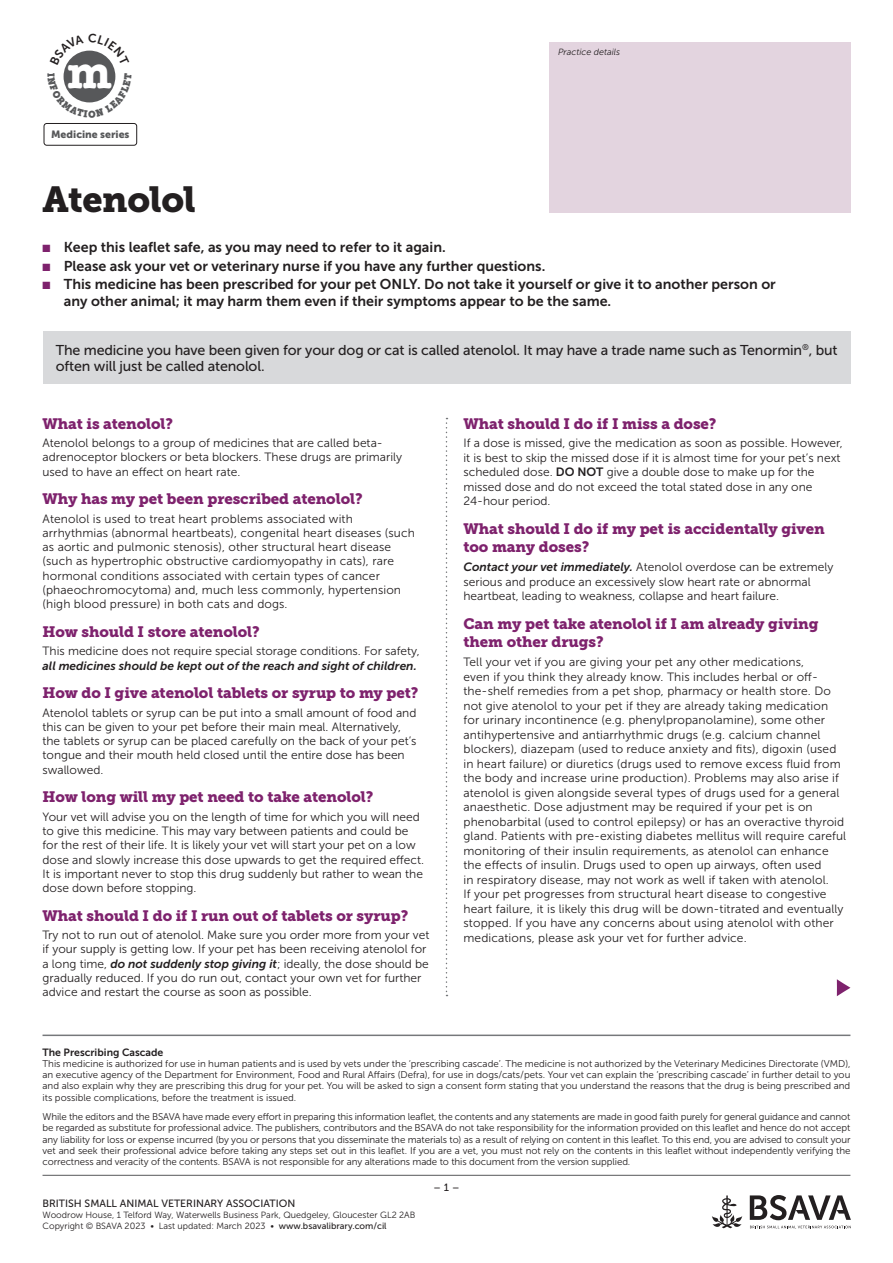
<style>
.page{position:relative;width:893px;height:1263px;background:#fff}
.page>*{position:absolute;margin:0;border:0;box-sizing:border-box;transform-origin:0 0}
.t1{font:700 44.85px "American Typewriter ITC Pro";color:#fff}
.t2{font:36px "Museo Slab 900";letter-spacing:-.01em;color:#231f20}
.t3{font:15px/18.3px "Museo Slab 900";letter-spacing:-.005em;color:#7e226d}
.t4{font:14.25px/16.5px "Museo Sans 700";color:#231f20}
.t5{font:14.25px/16.5px "Museo Sans 500";letter-spacing:-.01em;color:#231f20}
.t6{font:12px/14.5px "Museo Sans 300";letter-spacing:.005em;color:#231f20}
.t7{font:italic 12px "Museo Sans 700";color:#231f20}
.t8{font:10.5px "Museo Sans 500";color:#231f20}
.t9{font:10.5px "Museo Sans 700";color:#231f20}
.t10{font:10.5px "Museo Sans 900";color:#57585a}
.t11{font:9.75px/11.2px "Museo Sans 300";letter-spacing:-.01em;color:#231f20;text-align:justify}
.t12{font:9px/10.8px "Museo Sans 300";color:#231f20}
.t13{font:italic 9px "Museo Sans 300";color:#231f20}
.s1{color:#7e226d}
.s2{font-family:"Museo Sans 700";font-style:italic}
.s3{font-family:"Museo Sans 700"}
.s4{font-family:"Museo Sans 500"}
</style>
<div class="page">
<hr style="left:43px;top:1034px;width:807px;height:2px;background:#76787b">
<svg style="left:750px;top:1195px;width:101px;height:25px"></svg>
<svg style="left:750px;top:1226px;width:101px;height:2px"></svg>
<svg style="left:712px;top:1195px;width:30px;height:33px"></svg>
<hr style="left:43px;top:1175px;width:807px;height:1px;background:#57585a">
<div style="left:43px;top:332px;width:807px;height:52px;background:#d8d9db"></div>
<svg style="left:446px;top:418px;width:1px;height:578px"></svg>
<div style="left:549px;top:43px;width:301px;height:170px;background:#e3d4df"></div>
<div style="left:64px;top:51px;width:51px;height:51px;background:#57585a;border-radius:50%"></div>
<div style="left:44px;top:123px;width:93px;height:23px;border:1px solid #231f20;border-radius:3px"></div>
<svg style="left:837px;top:979px;width:13px;height:17px"></svg>
<svg style="left:66px;top:50px;width:47px;height:15px"></svg>
<svg style="left:63px;top:73px;width:53px;height:30px"></svg>
<h1 class="t1" style="left:68px;top:44px;width:45px">m</h1>
<p class="t10" style="left:51px;top:128px;width:80px">Medicine series</p>
<h2 class="t2" style="left:43px;top:178px;width:155px">Atenolol</h2>
<p class="t13" style="left:558px;top:47px;width:63px">Practice details</p>
<p class="t4" style="left:43px;top:239px;width:405px"><span class="s1">■</span> Keep this leaflet safe, as you may need to refer to it again.</p>
<p class="t4" style="left:43px;top:257px;width:504px"><span class="s1">■</span> Please ask your vet or veterinary nurse if you have any further questions.</p>
<p class="t4" style="left:64px;top:276px;width:714px;text-indent:-21px"><span class="s1">■</span> This medicine has been prescribed for your pet ONLY. Do not take it yourself or give it to another person or any other animal; it may harm them even if their symptoms appear to be the same.</p>
<p class="t5" style="left:56px;top:341px;width:783px">The medicine you have been given for your dog or cat is called atenolol. It may have a trade name such as Tenormin<sup>®</sup>, but often will just be called atenolol.</p>
<p class="t3" style="left:43px;top:414px;width:132px">What is atenolol?</p>
<p class="t6" style="left:43px;top:436px;width:361px">Atenolol belongs to a group of medicines that are called beta&shy;adrenoceptor blockers or beta blockers. These drugs are primarily used to have an effect on heart rate.</p>
<p class="t3" style="left:43px;top:490px;width:322px">Why has my pet been prescribed atenolol?</p>
<p class="t6" style="left:43px;top:511px;width:374px">Atenolol is used to treat heart problems associated with arrhythmias (abnormal heartbeats), congenital heart diseases (such as aortic and pulmonic stenosis), other structural heart disease (such as hypertrophic obstructive cardiomyopathy in cats), rare hormonal conditions associated with certain types of cancer (phaeochromocytoma) and, much less commonly, hypertension (high blood pressure) in both cats and dogs.</p>
<p class="t3" style="left:43px;top:622px;width:219px">How should I store atenolol?</p>
<p class="t6" style="left:43px;top:644px;width:379px">This medicine does not require special storage conditions. For safety,</p>
<p class="t7" style="left:43px;top:659px;width:376px">all medicines should be kept out of the reach and sight of children.</p>
<p class="t3" style="left:43px;top:684px;width:378px">How do I give atenolol tablets or syrup to my pet?</p>
<p class="t6" style="left:43px;top:705px;width:375px">Atenolol tablets or syrup can be put into a small amount of food and this can be given to your pet before their main meal. Alternatively, the tablets or syrup can be placed carefully on the back of your pet’s tongue and their mouth held closed until the entire dose has been swallowed.</p>
<p class="t3" style="left:43px;top:788px;width:332px">How long will my pet need to take atenolol?</p>
<p class="t6" style="left:43px;top:810px;width:383px">Your vet will advise you on the length of time for which you will need to give this medicine. This may vary between patients and could be for the rest of their life. It is likely your vet will start your pet on a low dose and slowly increase this dose upwards to get the required effect.<br>It is important never to stop this drug suddenly but rather to wean the dose down before stopping.</p>
<p class="t3" style="left:43px;top:906px;width:367px">What should I do if I run out of tablets or syrup?</p>
<p class="t6" style="left:43px;top:928px;width:388px">Try not to run out of atenolol. Make sure you order more from your vet if your supply is getting low. If your pet has been receiving atenolol for a long time, <span class="s2">do not suddenly stop giving it</span>; ideally, the dose should be gradually reduced. If you do run out, contact your own vet for further advice and restart the course as soon as possible.</p>
<p class="t3" style="left:463px;top:414px;width:254px">What should I do if I miss a dose?</p>
<p class="t6" style="left:463px;top:436px;width:381px">If a dose is missed, give the medication as soon as possible. However, it is best to skip the missed dose if it is almost time for your pet’s next scheduled dose. <span class="s3">DO NOT</span> give a double dose to make up for the missed dose and do not exceed the total stated dose in any one 24-hour period.</p>
<p class="t3" style="left:463px;top:520px;width:363px">What should I do if my pet is accidentally given too many doses?</p>
<p class="t6" style="left:463px;top:560px;width:371px"><span class="s2">Contact your vet immediately.</span> Atenolol overdose can be extremely serious and produce an excessively slow heart rate or abnormal heartbeat, leading to weakness, collapse and heart failure.</p>
<p class="t3" style="left:463px;top:615px;width:357px">Can my pet take atenolol if I am already giving them other drugs?</p>
<p class="t6" style="left:463px;top:655px;width:384px">Tell your vet if you are giving your pet any other medications,<br>even if you think they already know. This includes herbal or off&shy;the-shelf remedies from a pet shop, pharmacy or health store. Do not give atenolol to your pet if they are already taking medication for urinary incontinence (e.g. phenylpropanolamine), some other antihypertensive and antiarrhythmic drugs (e.g. calcium channel blockers), diazepam (used to reduce anxiety and fits), digoxin (used in heart failure) or diuretics (drugs used to remove excess fluid from the body and increase urine production). Problems may also arise if atenolol is given alongside several types of drugs used for a general anaesthetic. Dose adjustment may be required if your pet is on phenobarbital (used to control epilepsy) or has an overactive thyroid gland. Patients with pre-existing diabetes mellitus will require careful monitoring of their insulin requirements, as atenolol can enhance the effects of insulin. Drugs used to open up airways, often used<br>in respiratory disease, may not work as well if taken with atenolol.<br>If your pet progresses from structural heart disease to congestive heart failure, it is likely this drug will be down-titrated and eventually stopped. If you have any concerns about using atenolol with other medications, please ask your vet for further advice.</p>
<p class="t9" style="left:43px;top:1046px;width:122px">The Prescribing Cascade</p>
<p class="t11" style="left:43px;top:1058px;width:809px">This medicine is authorized for use in human patients and is used by vets under the ‘prescribing cascade’. The medicine is not authorized by the Veterinary Medicines Directorate (VMD), an executive agency of the Department for Environment, Food and Rural Affairs (Defra), for use in dogs/cats/pets. Your vet can explain the ‘prescribing cascade’ in further detail to you and also explain why they are prescribing this drug for your pet. You will be asked to sign a consent form stating that you understand the reasons that the drug is being prescribed and its possible complications, before the treatment is issued.</p>
<p class="t11" style="left:43px;top:1111px;width:809px">While the editors and the BSAVA have made every effort in preparing this information leaflet, the contents and any statements are made in good faith purely for general guidance and cannot be regarded as substitute for professional advice. The publishers, contributors and the BSAVA do not take responsibility for the information provided on this leaflet and hence do not accept any liability for loss or expense incurred (by you or persons that you disseminate the materials to) as a result of relying on content in this leaflet. To this end, you are advised to consult your vet and seek their professional advice before taking any steps set out in this leaflet. If you are a vet, you must not rely on the contents in this leaflet without independently verifying the correctness and veracity of the contents. BSAVA is not responsible for any alterations made to this document from the version supplied.</p>
<p class="t8" style="left:43px;top:1198px;width:254px">BRITISH SMALL ANIMAL VETERINARY ASSOCIATION</p>
<p class="t12" style="left:43px;top:1210px;width:374px">Woodrow House, 1 Telford Way, Waterwells Business Park, Quedgeley, Gloucester GL2 2AB<br>Copyright © BSAVA 2023 • Last updated: March 2023 • <span class="s4">www.bsavalibrary.com/cil</span></p>
<p class="t8" style="left:433px;top:1181px;width:28px">– 1 –</p>
</div>
